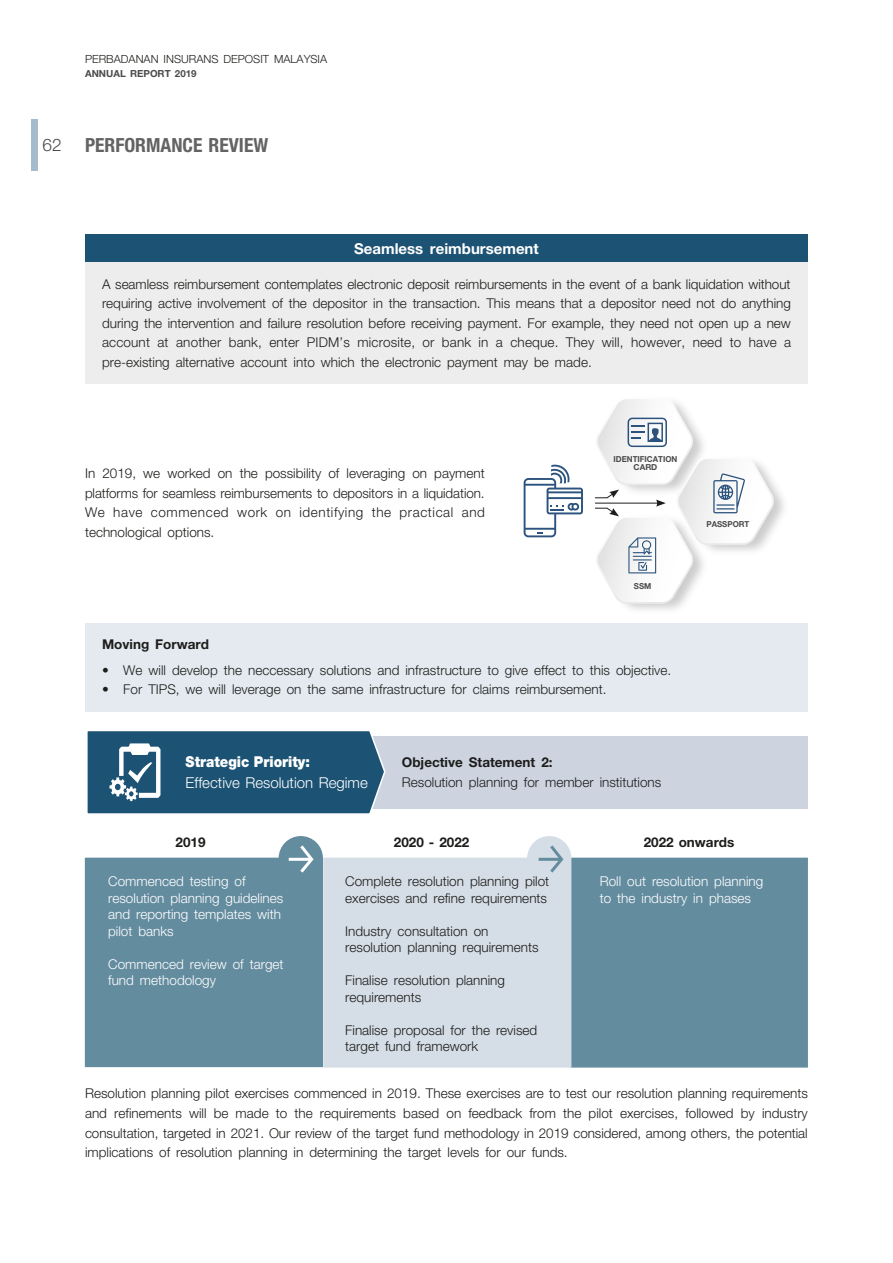
<style>
.page{position:relative;width:893px;height:1263px;background:#fff}
.page>*{position:absolute;margin:0;border:0;box-sizing:border-box;transform-origin:0 0}
.t1{font:700 condensed 19.5px "Helvetica Neue LT Std";color:#646363}
.t2{font:300 15px "Helvetica Neue LT Std";color:#fff}
.t3{font:700 15px "Helvetica Neue LT Std";color:#fff}
.t4{font:900 15px "Helvetica Neue LT Std";color:#fff;scale:.9 1}
.t5{font:300 13.5px/19.5px "Helvetica Neue LT Std";color:#1d1d1b}
.t6{font:300 13.5px/16.5px "Helvetica Neue LT Std";color:#fff}
.t7{font:700 13.5px "Helvetica Neue LT Std";color:#1d1d1b}
.t8{font:300 11.25px "Helvetica Neue LT Std";color:#1d1d1b}
.t9{font:700 9.75px "Helvetica Neue LT Std";color:#4a4a49}
.t10{font:700 8.25px/8.4px "Helvetica Neue LT Std";color:#4a4a49;text-align:center;scale:.96 1}
.s1{font-weight:300;font-stretch:normal;font-size:17.25px;color:#4a4a49}
</style>
<div class="page">
<div style="left:31px;top:119px;width:7px;height:51px;background:#a6bbcb"></div>
<div style="left:91px;top:736px;width:717px;height:72px;background:#cdd4e0"></div>
<svg style="left:87px;top:731px;width:299px;height:83px;background:#2f607f"></svg>
<div style="left:85px;top:235px;width:723px;height:27px;background:#1c5273"></div>
<div style="left:85px;top:262px;width:723px;height:122px;background:#ededed"></div>
<div style="left:85px;top:623px;width:723px;height:88px;background:#e5eaf0"></div>
<div style="left:571px;top:858px;width:237px;height:209px;background:#648c9f"></div>
<svg style="left:323px;top:836px;width:248px;height:231px;background:#d8dfe8"></svg>
<svg style="left:85px;top:836px;width:238px;height:231px;background:#7095a6"></svg>
<svg style="left:297px;top:842px;width:18px;height:34px"></svg>
<hr style="left:289px;top:858px;width:22px;height:3px;background:#fff">
<svg style="left:547px;top:842px;width:18px;height:34px"></svg>
<hr style="left:539px;top:858px;width:22px;height:3px;background:#648c9f">
<svg style="left:595px;top:397px;width:179px;height:207px"></svg>
<svg style="left:524px;top:465px;width:59px;height:72px"></svg>
<p class="t8" style="left:85px;top:52px;width:244px">PERBADANAN INSURANS DEPOSIT MALAYSIA</p>
<p class="t9" style="left:85px;top:67px;width:113px">ANNUAL REPORT 2019</p>
<h1 class="t1" style="left:43px;top:133px;width:65px"><span class="s1">62</span> PERFORMANCE</h1>
<h1 class="t1" style="left:209px;top:133px;width:11px">REVIEW</h1>
<p class="t3" style="left:354px;top:239px;width:186px">Seamless reimbursement</p>
<p class="t5" style="left:102px;top:274px;width:691px;text-align:justify">A seamless reimbursement contemplates electronic deposit reimbursements in the event of a bank liquidation without requiring active involvement of the depositor in the transaction. This means that a depositor need not do anything during the intervention and failure resolution before receiving payment. For example, they need not open up a new account at another bank, enter PIDM’s microsite, or bank in a cheque. They will, however, need to have a pre-existing alternative account into which the electronic payment may be made.</p>
<p class="t5" style="left:85px;top:463px;width:401px;text-align:justify">In 2019, we worked on the possibility of leveraging on payment platforms for seamless reimbursements to depositors in a liquidation.<br>We have commenced work on identifying the practical and technological options.</p>
<p class="t10" style="left:613px;top:454px;width:68px">IDENTIFICATION<br>CARD</p>
<p class="t10" style="left:634px;top:581px;width:20px">SSM</p>
<p class="t7" style="left:102px;top:636px;width:109px">Moving Forward</p>
<p class="t5" style="left:102px;top:660px;width:571px">• We will develop the neccessary solutions and infrastructure to give effect to this objective.</p>
<p class="t5" style="left:102px;top:680px;width:506px">• For TIPS, we will leverage on the same infrastructure for claims reimbursement.</p>
<p class="t4" style="left:186px;top:753px;width:140px">Strategic Priority:</p>
<p class="t2" style="left:186px;top:774px;width:184px">Effective Resolution Regime</p>
<p class="t7" style="left:402px;top:754px;width:152px">Objective Statement 2:</p>
<p class="t5" style="left:402px;top:772px;width:261px">Resolution planning for member institutions</p>
<p class="t10" style="left:706px;top:520px;width:46px">PASSPORT</p>
<p class="t7" style="left:176px;top:834px;width:32px">2019</p>
<p class="t7" style="left:394px;top:834px;width:77px">2020 - 2022</p>
<p class="t7" style="left:644px;top:834px;width:92px">2022 onwards</p>
<p class="t6" style="left:108px;top:873px;width:177px">Commenced testing of resolution planning guidelines and reporting templates with pilot banks</p>
<p class="t6" style="left:108px;top:955px;width:177px">Commenced review of target fund methodology</p>
<p class="t5" style="left:345px;top:873px;width:206px;line-height:16.5px">Complete resolution planning pilot exercises and refine requirements</p>
<p class="t5" style="left:345px;top:922px;width:195px;line-height:16.5px">Industry consultation on resolution planning requirements</p>
<p class="t5" style="left:345px;top:972px;width:161px;line-height:16.5px">Finalise resolution planning requirements</p>
<p class="t5" style="left:345px;top:1021px;width:194px;line-height:16.5px">Finalise proposal for the revised target fund framework</p>
<p class="t6" style="left:600px;top:873px;width:165px">Roll out resolution planning to the industry in phases</p>
<p class="t5" style="left:85px;top:1084px;width:724px;text-align:justify">Resolution planning pilot exercises commenced in 2019. These exercises are to test our resolution planning requirements and refinements will be made to the requirements based on feedback from the pilot exercises, followed by industry consultation, targeted in 2021. Our review of the target fund methodology in 2019 considered, among others, the potential implications of resolution planning in determining the target levels for our funds.</p>
</div>
